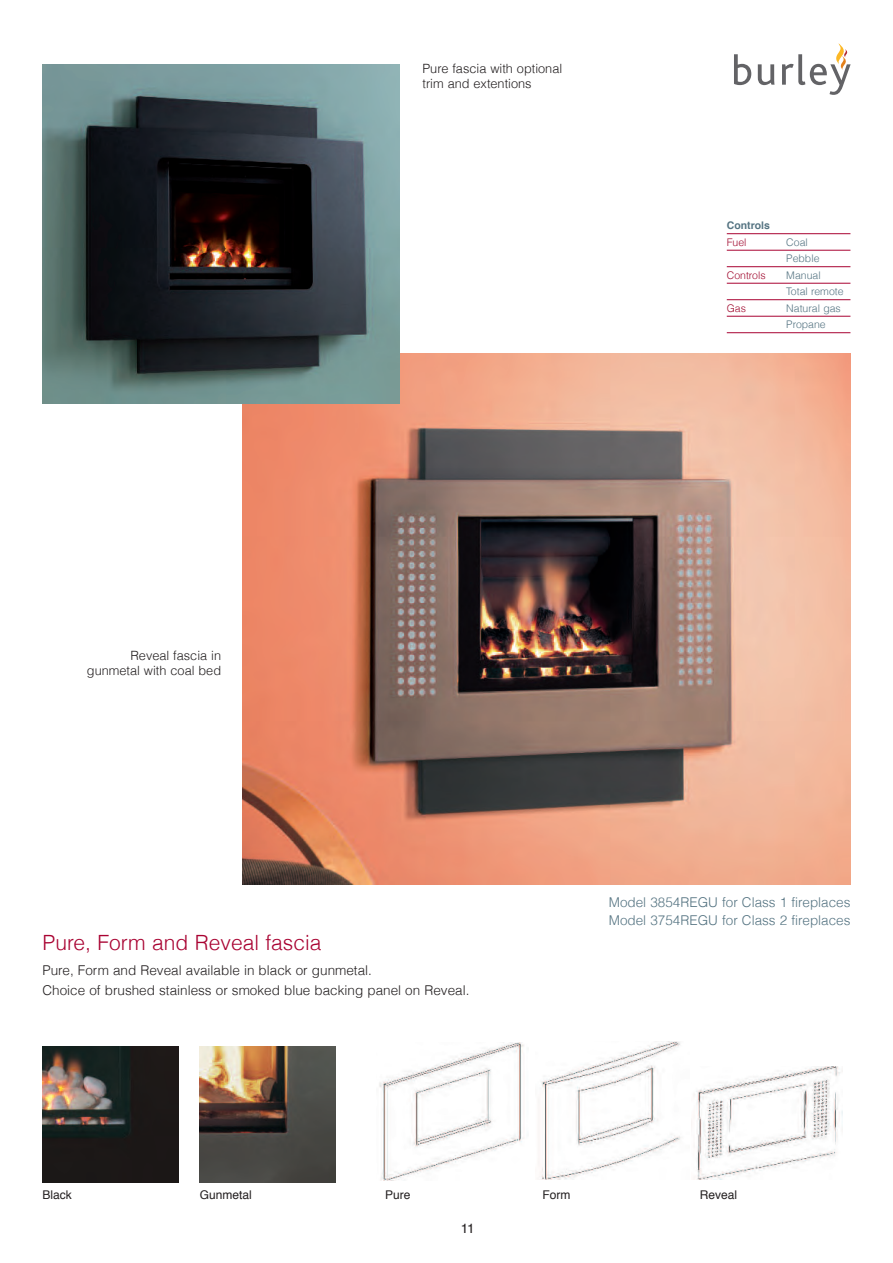
<style>
.page{position:relative;width:893px;height:1263px;background:#fff}
.page>*{position:absolute;margin:0;border:0;box-sizing:border-box;transform-origin:0 0}
.t1{font:300 21px "Helvetica";color:#a90332}
.t2{font:300 13.5px/19.5px "Helvetica";color:#231f20}
.t3{font:300 13.5px/18px "Helvetica";color:#557482}
.t4{font:13.5px "Helvetica";color:#231f20}
.t5{font:300 12.75px/15px "Helvetica";color:#231f20}
.t6{font:12px "Helvetica";color:#231f20}
.t7{font:300 10.5px/16.5px "Helvetica";color:#557482}
.t8{font:300 10.5px "Helvetica";color:#a20e32}
.t9{font:700 10.5px "Helvetica";color:#557482}
</style>
<div class="page">
<svg style="left:734px;top:54px;width:17px;height:31px"></svg>
<svg style="left:758px;top:64px;width:17px;height:21px"></svg>
<svg style="left:782px;top:43px;width:69px;height:52px"></svg>
<img style="left:43px;top:1046px;width:136px;height:136px">
<img style="left:200px;top:1046px;width:136px;height:136px">
<img style="left:379px;top:1042px;width:145px;height:138px">
<img style="left:541px;top:1041px;width:140px;height:138px">
<img style="left:694px;top:1066px;width:148px;height:113px">
<img style="left:242px;top:353px;width:608px;height:531px">
<img style="left:43px;top:64px;width:357px;height:340px">
<hr style="left:727px;top:233px;width:123px;height:1px;background:#a90332">
<hr style="left:727px;top:250px;width:123px;height:1px;background:#a90332">
<hr style="left:727px;top:266px;width:123px;height:1px;background:#a90332">
<hr style="left:727px;top:283px;width:123px;height:1px;background:#a90332">
<hr style="left:727px;top:299px;width:123px;height:1px;background:#a90332">
<hr style="left:727px;top:316px;width:123px;height:1px;background:#a90332">
<hr style="left:727px;top:332px;width:123px;height:1px;background:#a90332">
<p class="t5" style="left:422px;top:62px;width:141px">Pure fascia with optional trim and extentions</p>
<p class="t9" style="left:727px;top:221px;width:45px">Controls</p>
<p class="t8" style="left:727px;top:237px;width:21px">Fuel</p>
<p class="t7" style="left:786px;top:234px;width:35px">Coal<br>Pebble</p>
<p class="t8" style="left:727px;top:270px;width:40px">Controls</p>
<p class="t7" style="left:786px;top:267px;width:59px">Manual<br>Total remote</p>
<p class="t8" style="left:727px;top:303px;width:21px">Gas</p>
<p class="t7" style="left:786px;top:300px;width:56px">Natural gas<br>Propane</p>
<p class="t5" style="left:87px;top:649px;width:136px;text-align:right">Reveal fascia in gunmetal with coal bed</p>
<h1 class="t1" style="left:43px;top:934px;width:280px">Pure, Form and Reveal fascia</h1>
<p class="t2" style="left:43px;top:962px;width:428px">Pure, Form and Reveal available in black or gunmetal.<br>Choice of brushed stainless or smoked blue backing panel on Reveal.</p>
<p class="t3" style="left:609px;top:894px;width:243px">Model 3854REGU for Class 1 fireplaces<br>Model 3754REGU for Class 2 fireplaces</p>
<p class="t6" style="left:43px;top:1190px;width:31px">Black</p>
<p class="t6" style="left:200px;top:1190px;width:54px">Gunmetal</p>
<p class="t6" style="left:385px;top:1190px;width:27px">Pure</p>
<p class="t6" style="left:700px;top:1190px;width:39px">Reveal</p>
<p class="t6" style="left:542px;top:1190px;width:29px">Form</p>
<p class="t4" style="left:461px;top:1222px;width:16px">11</p>
</div>
